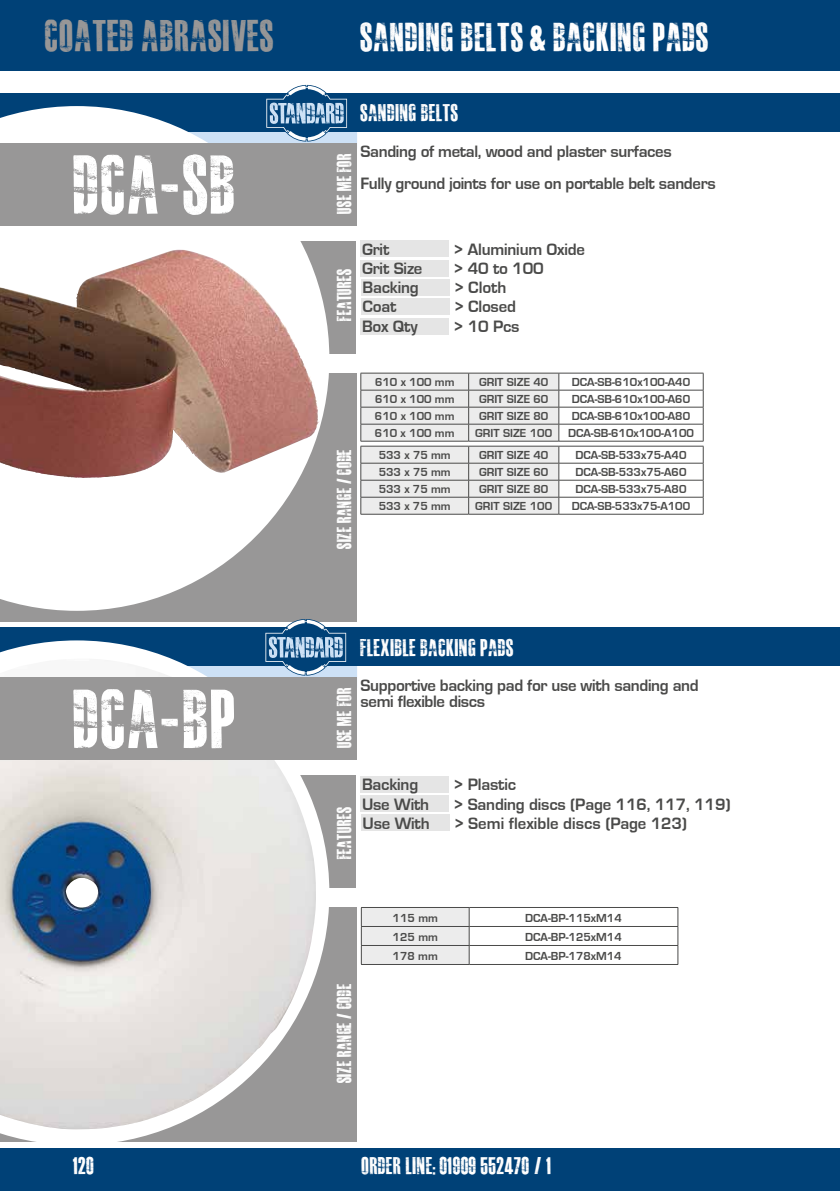
<style>
.page{position:relative;width:840px;height:1191px;background:#fff}
.page>*{position:absolute;margin:0;border:0;box-sizing:border-box;transform-origin:0 0}
.t1{font:82px "MASTERPLANCOMPLETE";color:#fff}
.t2{font:44px "MASTERPLANCOMPLETE";color:#989797}
.t3{font:40px "MASTERPLANCOMPLETE";color:#fff}
.t4{font:24px "MASTERPLANCOMPLETE";color:#fff}
.t5{font:20px "MASTERPLANCOMPLETE";color:#fff}
.t6{font:17px/32px "Eurose";letter-spacing:-.015em;color:#4a4a49}
.t7{font:12px "Eurose";color:#4a4a49}
</style>
<div class="page">
<div style="left:157px;top:657px;width:200px;height:30px;background:#cde1f6;border:2px solid #cde1f6"></div>
<div style="left:157px;top:119px;width:200px;height:30px;background:#cde1f6;border:2px solid #cde1f6"></div>
<div style="left:0;top:907px;width:356px;height:235px;background:#989797"></div>
<div style="left:72px;top:775px;width:284px;height:112px;background:#989797"></div>
<div style="left:0;top:627px;width:839px;height:39px;background:#004177"></div>
<div style="left:0;top:373px;width:356px;height:248px;background:#989797"></div>
<div style="left:72px;top:241px;width:284px;height:112px;background:#989797"></div>
<div style="left:0;top:93px;width:839px;height:38px;background:#004177"></div>
<svg style="left:0;top:106px;width:329px;height:505px;fill:#fff"></svg>
<img style="left:0;top:251px;width:170px;height:225px">
<svg style="left:0;top:640px;width:329px;height:502px"></svg>
<img style="left:0;top:658px;width:316px;height:471px">
<div style="left:0;top:143px;width:356px;height:82px;background:#989797"></div>
<div style="left:0;top:677px;width:356px;height:82px;background:#989797"></div>
<div style="left:0;top:0;width:839px;height:71px;background:#004177"></div>
<div style="left:0;top:1148px;width:839px;height:43px;background:#004177"></div>
<div style="left:360px;top:241px;width:89px;height:16px;background:#e5e5e5"></div>
<div style="left:360px;top:260px;width:89px;height:16px;background:#e5e5e5"></div>
<div style="left:361px;top:298px;width:88px;height:16px;background:#e5e5e5"></div>
<div style="left:360px;top:318px;width:89px;height:16px;background:#e5e5e5"></div>
<div style="left:361px;top:279px;width:88px;height:16px;background:#e5e5e5"></div>
<hr style="left:469px;top:907px;width:208px;height:1px;background:#4a4a49">
<hr style="left:469px;top:926px;width:208px;height:1px;background:#4a4a49">
<hr style="left:469px;top:945px;width:208px;height:1px;background:#4a4a49">
<svg style="left:361px;top:907px;width:108px;height:57px;background:#e1e1e1"></svg>
<svg style="left:677px;top:907px;width:1px;height:57px"></svg>
<hr style="left:361px;top:964px;width:108px;height:1px;background:#4a4a49">
<hr style="left:469px;top:964px;width:208px;height:1px;background:#4a4a49">
<div style="left:360px;top:776px;width:89px;height:16px;background:#e5e5e5"></div>
<div style="left:360px;top:795px;width:89px;height:16px;background:#e5e5e5"></div>
<div style="left:361px;top:814px;width:88px;height:16px;background:#e5e5e5"></div>
<hr style="left:558px;top:373px;width:145px;height:1px;background:#4a4a49">
<hr style="left:558px;top:390px;width:145px;height:1px;background:#4a4a49">
<hr style="left:558px;top:407px;width:145px;height:1px;background:#4a4a49">
<hr style="left:558px;top:424px;width:145px;height:1px;background:#4a4a49">
<hr style="left:558px;top:441px;width:145px;height:1px;background:#4a4a49">
<hr style="left:558px;top:446px;width:145px;height:1px;background:#4a4a49">
<hr style="left:558px;top:463px;width:145px;height:1px;background:#4a4a49">
<hr style="left:558px;top:480px;width:145px;height:1px;background:#4a4a49">
<hr style="left:558px;top:497px;width:145px;height:1px;background:#4a4a49">
<svg style="left:360px;top:373px;width:199px;height:141px;background:#e0e0e0"></svg>
<svg style="left:702px;top:373px;width:1px;height:141px"></svg>
<hr style="left:360px;top:514px;width:108px;height:1px;background:#4a4a49">
<hr style="left:468px;top:514px;width:90px;height:1px;background:#4a4a49">
<hr style="left:558px;top:514px;width:145px;height:1px;background:#4a4a49">
<svg style="left:265px;top:85px;width:83px;height:57px"></svg>
<svg style="left:264px;top:619px;width:83px;height:56px"></svg>
<h2 class="t2" style="left:45px;top:14px;width:231px">COATED ABRASIVES</h2>
<h3 class="t3" style="left:360px;top:17px;width:350px">SANDING BELTS &amp; BACKING PADS</h3>
<h1 class="t1" style="left:74px;top:144px;width:165px">DCA-SB</h1>
<h3 class="t5" style="left:334px;top:214px;width:63px;rotate:-90deg">USE ME FOR</h3>
<h3 class="t4" style="left:360px;top:101px;width:100px">SANDING BELTS</h3>
<h3 class="t6" style="left:360px;top:135px;width:356px">Sanding of metal, wood and plaster surfaces<br>Fully ground joints for use on portable belt sanders</h3>
<h3 class="t5" style="left:334px;top:321px;width:54px;rotate:-90deg">FEATURES</h3>
<h3 class="t6" style="left:362px;top:233px;width:29px">Grit</h3>
<h3 class="t6" style="left:454px;top:233px;width:132px">&gt; Aluminium Oxide</h3>
<h3 class="t6" style="left:362px;top:252px;width:62px">Grit Size</h3>
<h3 class="t6" style="left:454px;top:252px;width:90px">&gt; 40 to 100</h3>
<h3 class="t6" style="left:362px;top:291px;width:35px">Coat</h3>
<h3 class="t6" style="left:455px;top:291px;width:62px">&gt; Closed</h3>
<h3 class="t6" style="left:362px;top:310px;width:57px">Box Qty</h3>
<h3 class="t6" style="left:454px;top:310px;width:66px">&gt; 10 Pcs</h3>
<h3 class="t6" style="left:362px;top:271px;width:58px">Backing</h3>
<h3 class="t6" style="left:455px;top:271px;width:53px">&gt; Cloth</h3>
<h3 class="t5" style="left:334px;top:549px;width:101px;rotate:-90deg">SIZE RANGE / CODE</h3>
<p class="t7" style="left:375px;top:376px;width:81px">610 x 100 mm</p>
<p class="t7" style="left:479px;top:376px;width:71px">GRIT SIZE 40</p>
<p class="t7" style="left:571px;top:376px;width:120px">DCA-SB-610x100-A40</p>
<p class="t7" style="left:375px;top:393px;width:81px">610 x 100 mm</p>
<p class="t7" style="left:479px;top:393px;width:71px">GRIT SIZE 60</p>
<p class="t7" style="left:571px;top:393px;width:120px">DCA-SB-610x100-A60</p>
<p class="t7" style="left:375px;top:410px;width:81px">610 x 100 mm</p>
<p class="t7" style="left:479px;top:410px;width:71px">GRIT SIZE 80</p>
<p class="t7" style="left:571px;top:410px;width:120px">DCA-SB-610x100-A80</p>
<p class="t7" style="left:375px;top:427px;width:81px">610 x 100 mm</p>
<p class="t7" style="left:475px;top:427px;width:78px">GRIT SIZE 100</p>
<p class="t7" style="left:567px;top:427px;width:127px">DCA-SB-610x100-A100</p>
<p class="t7" style="left:378px;top:449px;width:73px">533 x 75 mm</p>
<p class="t7" style="left:479px;top:449px;width:71px">GRIT SIZE 40</p>
<p class="t7" style="left:575px;top:449px;width:112px">DCA-SB-533x75-A40</p>
<p class="t7" style="left:378px;top:466px;width:73px">533 x 75 mm</p>
<p class="t7" style="left:479px;top:466px;width:71px">GRIT SIZE 60</p>
<p class="t7" style="left:575px;top:466px;width:112px">DCA-SB-533x75-A60</p>
<p class="t7" style="left:378px;top:483px;width:73px">533 x 75 mm</p>
<p class="t7" style="left:479px;top:483px;width:71px">GRIT SIZE 80</p>
<p class="t7" style="left:575px;top:483px;width:112px">DCA-SB-533x75-A80</p>
<p class="t7" style="left:378px;top:500px;width:73px">533 x 75 mm</p>
<p class="t7" style="left:475px;top:500px;width:78px">GRIT SIZE 100</p>
<p class="t7" style="left:571px;top:500px;width:120px">DCA-SB-533x75-A100</p>
<h1 class="t1" style="left:74px;top:678px;width:165px">DCA-BP</h1>
<h3 class="t5" style="left:334px;top:748px;width:63px;rotate:-90deg">USE ME FOR</h3>
<h3 class="t4" style="left:360px;top:635px;width:155px">FLEXIBLE BACKING PADS</h3>
<h3 class="t6" style="left:360px;top:677px;width:339px;line-height:16px">Supportive backing pad for use with sanding and semi flexible discs</h3>
<h3 class="t5" style="left:334px;top:859px;width:54px;rotate:-90deg">FEATURES</h3>
<h3 class="t6" style="left:362px;top:768px;width:58px">Backing</h3>
<h3 class="t6" style="left:454px;top:768px;width:63px">&gt; Plastic</h3>
<h3 class="t6" style="left:362px;top:788px;width:69px">Use With</h3>
<h3 class="t6" style="left:454px;top:788px;width:277px">&gt; Sanding discs (Page 116, 117, 119)</h3>
<h3 class="t6" style="left:362px;top:807px;width:69px">Use With</h3>
<h3 class="t6" style="left:455px;top:807px;width:233px">&gt; Semi flexible discs (Page 123)</h3>
<h3 class="t5" style="left:334px;top:1083px;width:101px;rotate:-90deg">SIZE RANGE / CODE</h3>
<p class="t7" style="left:392px;top:911px;width:47px">115 mm</p>
<p class="t7" style="left:525px;top:911px;width:98px">DCA-BP-115xM14</p>
<p class="t7" style="left:392px;top:930px;width:47px">125 mm</p>
<p class="t7" style="left:525px;top:930px;width:98px">DCA-BP-125xM14</p>
<p class="t7" style="left:392px;top:949px;width:47px">178 mm</p>
<p class="t7" style="left:525px;top:949px;width:98px">DCA-BP-178xM14</p>
<h3 class="t4" style="left:73px;top:1153px;width:23px">120</h3>
<h3 class="t4" style="left:361px;top:1153px;width:192px">ORDER LINE; 01909 552470 / 1</h3>
</div>
